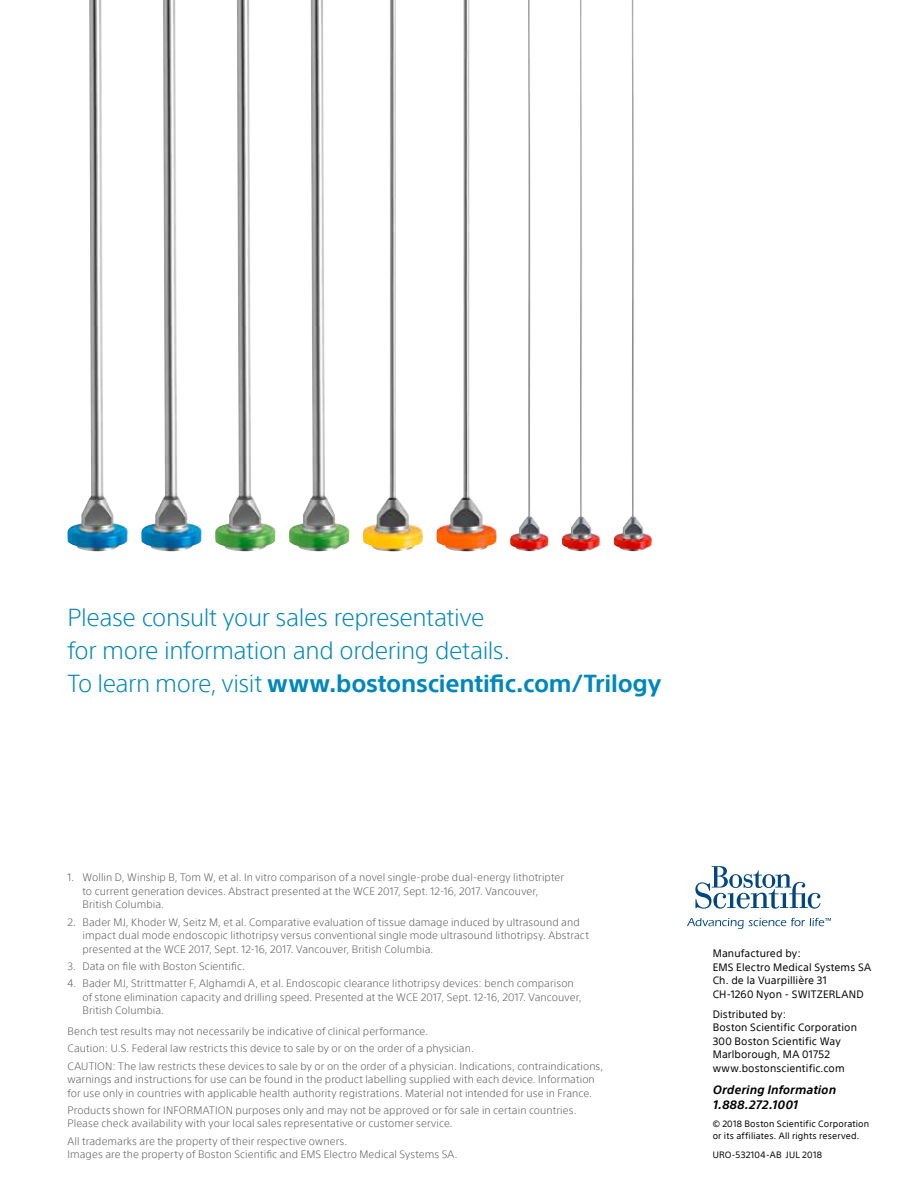
<style>
.page{position:relative;width:918px;height:1188px;background:#fff}
.page>*{position:absolute;margin:0;border:0;box-sizing:border-box;transform-origin:0 0}
.t1{font:300 24px/33px "SST";letter-spacing:-.015em;color:#0087bc}
.t2{font:italic 700 12px/15px "SST";letter-spacing:.01em;color:#000}
.t3{font:300 10.5px/13.5px "SST";letter-spacing:.01em;color:#58595b}
.t4{font:10.5px/13.5px "SST";letter-spacing:.01em;color:#000}
.t5{font:9px/12px "SST";letter-spacing:.015em;color:#000}
.s1{font-weight:700}
</style>
<div class="page">
<img style="left:362px;top:0;width:61px;height:551px">
<img style="left:141px;top:0;width:61px;height:551px">
<img style="left:67px;top:0;width:61px;height:551px">
<img style="left:436px;top:0;width:61px;height:551px">
<img style="left:215px;top:0;width:60px;height:551px">
<img style="left:289px;top:0;width:60px;height:551px">
<img style="left:510px;top:0;width:39px;height:551px">
<img style="left:562px;top:0;width:38px;height:551px">
<img style="left:614px;top:0;width:38px;height:551px">
<svg style="left:695px;top:866px;width:126px;height:43px"></svg>
<svg style="left:687px;top:918px;width:144px;height:11px"></svg>
<h1 class="t1" style="left:68px;top:601px;width:595px">Please consult your sales representative<br>for more information and ordering details.<br>To learn more, visit <span class="s1">www.bostonscientific.com/Trilogy</span></h1>
<p class="t3" style="left:83px;top:871px;width:483px;text-indent:-15px">1. Wollin D, Winship B, Tom W, et al. In vitro comparison of a novel single-probe dual-energy lithotripter to current generation devices. Abstract presented at the WCE 2017, Sept. 12-16, 2017. Vancouver,<br>British Columbia.</p>
<p class="t3" style="left:83px;top:915px;width:508px;text-indent:-15px">2. Bader MJ, Khoder W, Seitz M, et al. Comparative evaluation of tissue damage induced by ultrasound and impact dual mode endoscopic lithotripsy versus conventional single mode ultrasound lithotripsy. Abstract presented at the WCE 2017, Sept. 12-16, 2017. Vancouver, British Columbia.</p>
<p class="t3" style="left:68px;top:959px;width:179px">3. Data on file with Boston Scientific.</p>
<p class="t3" style="left:83px;top:977px;width:501px;text-indent:-15px">4. Bader MJ, Strittmatter F, Alghamdi A, et al. Endoscopic clearance lithotripsy devices: bench comparison of stone elimination capacity and drilling speed. Presented at the WCE 2017, Sept. 12-16, 2017. Vancouver,<br>British Columbia.</p>
<p class="t3" style="left:68px;top:1023px;width:537px;line-height:17.2px">Bench test results may not necessarily be indicative of clinical performance.<br>Caution: U.S. Federal law restricts this device to sale by or on the order of a physician.<br>CAUTION: The law restricts these devices to sale by or on the order of a physician. Indications, contraindications,</p>
<p class="t3" style="left:68px;top:1073px;width:529px">warnings and instructions for use can be found in the product labelling supplied with each device. Information for use only in countries with applicable health authority registrations. Material not intended for use in France.</p>
<p class="t3" style="left:68px;top:1103px;width:511px">Products shown for INFORMATION purposes only and may not be approved or for sale in certain countries.<br>Please check availability with your local sales representative or customer service.</p>
<p class="t3" style="left:68px;top:1134px;width:392px">All trademarks are the property of their respective owners.<br>Images are the property of Boston Scientific and EMS Electro Medical Systems SA.</p>
<p class="t4" style="left:713px;top:946px;width:160px">Manufactured by:<br>EMS Electro Medical Systems SA<br>Ch. de la Vuarpillière 31<br>CH-1260 Nyon - SWITZERLAND</p>
<p class="t4" style="left:713px;top:1007px;width:146px">Distributed by:<br>Boston Scientific Corporation<br>300 Boston Scientific Way<br>Marlborough, MA 01752 www.bostonscientific.com</p>
<p class="t2" style="left:713px;top:1082px;width:125px">Ordering Information<br>1.888.272.1001</p>
<p class="t5" style="left:713px;top:1118px;width:158px">© 2018 Boston Scientific Corporation or its affiliates. All rights reserved.</p>
<p class="t5" style="left:713px;top:1149px;width:111px">URO-532104-AB JUL 2018</p>
</div>
